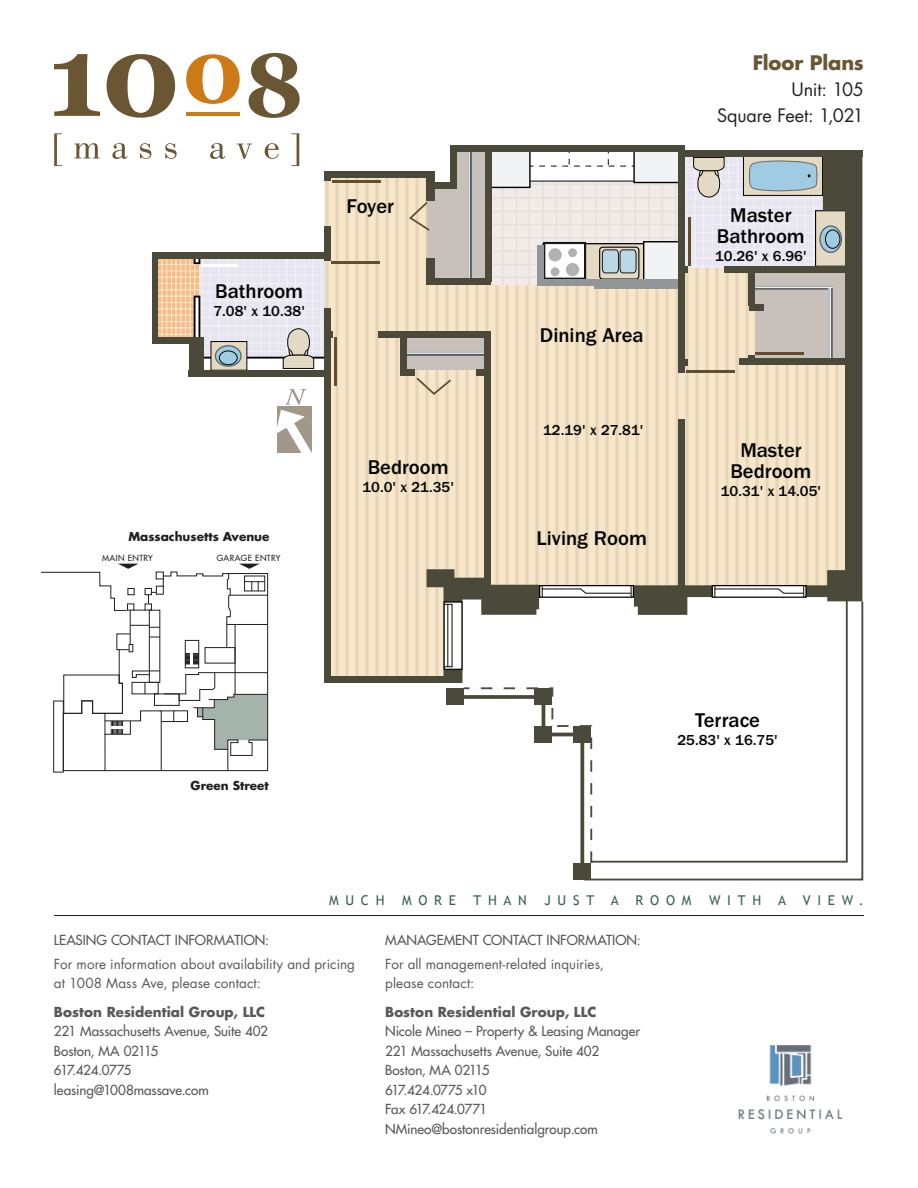
<style>
.page{position:relative;width:918px;height:1188px;background:#fff}
.page>*{position:absolute;margin:0;border:0;box-sizing:border-box;transform-origin:0 0}
.t1{font:500 20.7px/20.7px "Franklin Gothic";color:#040503;text-align:center}
.t2{font:700 19.5px "Futura";letter-spacing:-.005em;color:#6b5633}
.t3{font:18px/26.1px "Futura";letter-spacing:-.015em;color:#231f20;text-align:right}
.t4{font:500 15px "Franklin Gothic";color:#040503}
.t5{font:13.5px/19.5px "Futura";color:#57585a}
.t6{font:13.5px/19.5px "Futura";letter-spacing:.005em;color:#57585a}
.t7{font:700 13.5px "Futura";letter-spacing:.005em;color:#57585a}
.t8{font:13.5px "Trebuchet MS";letter-spacing:.5em;color:#376350}
.t9{font:700 12px "Futura";color:#231f20}
.t10{font:8.25px "Futura";letter-spacing:.05em;color:#231f20}
</style>
<div class="page">
<svg style="left:324px;top:177px;width:84px;height:500px;fill:#f7e7c8"></svg>
<div style="left:573px;top:863px;width:18px;height:17px;background:#4b4939"></div>
<svg style="left:583px;top:599px;width:281px;height:282px"></svg>
<svg style="left:200px;top:258px;width:125px;height:99px;fill:#e7e5f2"></svg>
<div style="left:194px;top:264px;width:6px;height:7px;border:1px solid #f7e7c8"></div>
<div style="left:194px;top:270px;width:6px;height:8px;border:1px solid #f7e7c8"></div>
<div style="left:194px;top:277px;width:6px;height:7px;border:1px solid #f7e7c8"></div>
<div style="left:194px;top:283px;width:6px;height:7px;border:1px solid #f7e7c8"></div>
<div style="left:194px;top:289px;width:6px;height:8px;border:1px solid #f7e7c8"></div>
<svg style="left:158px;top:258px;width:41px;height:80px"></svg>
<div style="left:200px;top:357px;width:127px;height:17px;border:2px solid #040503"></div>
<div style="left:211px;top:342px;width:36px;height:28px;background:#e4dac3"></div>
<div style="left:211px;top:341px;width:36px;height:30px;border:1px solid #040503"></div>
<svg style="left:215px;top:346px;width:26px;height:20px"></svg>
<div style="left:215px;top:345px;width:27px;height:22px;border:1px solid #636366;border-radius:50%"></div>
<div style="left:219px;top:351px;width:18px;height:14px;border:1px solid #040503;border-radius:50%"></div>
<svg style="left:283px;top:328px;width:31px;height:41px"></svg>
<div style="left:194px;top:253px;width:6px;height:11px;border:2px solid #040503"></div>
<div style="left:194px;top:296px;width:6px;height:44px;border:2px solid #040503"></div>
<div style="left:324px;top:309px;width:7px;height:374px;background:#4b4939"></div>
<div style="left:324px;top:226px;width:7px;height:35px;background:#4b4939"></div>
<div style="left:324px;top:171px;width:7px;height:9px;background:#4b4939"></div>
<div style="left:401px;top:337px;width:6px;height:34px;background:#4b4939"></div>
<div style="left:152px;top:252px;width:6px;height:92px;background:#4b4939"></div>
<div style="left:189px;top:340px;width:15px;height:32px;background:#4b4939"></div>
<div style="left:189px;top:370px;width:136px;height:6px;background:#4b4939"></div>
<div style="left:401px;top:370px;width:14px;height:6px;background:#4b4939"></div>
<div style="left:153px;top:338px;width:51px;height:6px;background:#4b4939"></div>
<div style="left:152px;top:252px;width:175px;height:6px;background:#4b4939"></div>
<div style="left:327px;top:171px;width:103px;height:6px;background:#4b4939"></div>
<div style="left:378px;top:331px;width:112px;height:6px;background:#4b4939"></div>
<svg style="left:331px;top:331px;width:2px;height:6px"></svg>
<div style="left:328px;top:677px;width:131px;height:6px;background:#4b4939"></div>
<hr style="left:331px;top:262px;width:49px;height:2px;background:#624e2e">
<hr style="left:332px;top:181px;width:48px;height:2px;background:#624e2e">
<hr style="left:201px;top:265px;width:37px;height:2px;background:#fff">
<hr style="left:334px;top:337px;width:3px;height:49px;background:#624e2e">
<svg style="left:408px;top:145px;width:454px;height:732px"></svg>
<div style="left:548px;top:645px;width:66px;height:24px;background:#fff"></div>
<div style="left:53px;top:701px;width:11px;height:71px;border:1px solid #231f20"></div>
<svg style="left:41px;top:564px;width:227px;height:207px"></svg>
<svg style="left:277px;top:389px;width:35px;height:64px"></svg>
<svg style="left:54px;top:133px;width:8px;height:33px"></svg>
<svg style="left:75px;top:143px;width:25px;height:15px"></svg>
<svg style="left:112px;top:143px;width:16px;height:16px"></svg>
<svg style="left:140px;top:143px;width:11px;height:16px"></svg>
<svg style="left:165px;top:143px;width:12px;height:16px"></svg>
<svg style="left:210px;top:143px;width:15px;height:16px"></svg>
<svg style="left:237px;top:144px;width:15px;height:15px"></svg>
<svg style="left:265px;top:143px;width:14px;height:16px"></svg>
<svg style="left:291px;top:133px;width:8px;height:33px"></svg>
<svg style="left:54px;top:54px;width:46px;height:62px"></svg>
<svg style="left:107px;top:54px;width:68px;height:64px"></svg>
<svg style="left:186px;top:54px;width:54px;height:50px"></svg>
<svg style="left:249px;top:53px;width:51px;height:65px"></svg>
<hr style="left:186px;top:113px;width:54px;height:3px;background:#cb7a16">
<hr style="left:54px;top:915px;width:810px;height:1px;background:#231f20">
<img style="left:738px;top:1045px;width:105px;height:89px">
<h1 class="t1" style="left:215px;top:281px;width:90px">Bathroom</h1>
<p class="t4" style="left:213px;top:303px;width:93px">7.08' x 10.38'</p>
<h1 class="t1" style="left:347px;top:196px;width:49px">Foyer</h1>
<p class="t9" style="left:128px;top:529px;width:143px">Massachusetts Avenue</p>
<p class="t10" style="left:102px;top:552px;width:52px">MAIN ENTRY</p>
<p class="t10" style="left:217px;top:552px;width:65px">GARAGE ENTRY</p>
<h1 class="t1" style="left:368px;top:457px;width:83px">Bedroom</h1>
<p class="t4" style="left:362px;top:479px;width:93px">10.0' x 21.35'</p>
<h1 class="t1" style="left:540px;top:325px;width:105px">Dining Area</h1>
<p class="t4" style="left:543px;top:422px;width:102px">12.19' x 27.81'</p>
<h1 class="t1" style="left:537px;top:528px;width:112px">Living Room</h1>
<h2 class="t2" style="left:753px;top:49px;width:113px">Floor Plans</h2>
<h3 class="t3" style="left:717px;top:76px;width:148px">Unit: 105<br>Square Feet: 1,021</h3>
<h1 class="t1" style="left:717px;top:205px;width:90px">Master<br>Bathroom</h1>
<p class="t4" style="left:715px;top:248px;width:93px">10.26' x 6.96'</p>
<h1 class="t1" style="left:730px;top:440px;width:83px">Master<br>Bedroom</h1>
<p class="t4" style="left:721px;top:482px;width:102px">10.31' x 14.05'</p>
<p class="t9" style="left:191px;top:777px;width:80px">Green Street</p>
<h1 class="t1" style="left:695px;top:710px;width:67px">Terrace</h1>
<p class="t4" style="left:677px;top:731px;width:102px">25.83' x 16.75'</p>
<p class="t8" style="left:329px;top:893px;width:57px">MUCH</p>
<p class="t8" style="left:402px;top:893px;width:56px">MORE</p>
<p class="t8" style="left:473px;top:893px;width:55px">THAN</p>
<p class="t8" style="left:544px;top:893px;width:148px">JUST A ROOM</p>
<p class="t8" style="left:709px;top:893px;width:156px">WITH A VIEW.</p>
<p class="t5" style="left:54px;top:930px;width:217px">LEASING CONTACT INFORMATION:</p>
<p class="t6" style="left:54px;top:954px;width:303px">For more information about availability and pricing at 1008 Mass Ave, please contact:</p>
<p class="t7" style="left:54px;top:1002px;width:213px">Boston Residential Group, LLC</p>
<p class="t5" style="left:54px;top:1022px;width:216px">221 Massachusetts Avenue, Suite 402<br>Boston, MA 02115<br>617.424.0775 leasing@1008massave.com</p>
<p class="t5" style="left:385px;top:930px;width:257px">MANAGEMENT CONTACT INFORMATION:</p>
<p class="t6" style="left:385px;top:954px;width:220px">For all management-related inquiries, please contact:</p>
<p class="t7" style="left:385px;top:1003px;width:213px">Boston Residential Group, LLC</p>
<p class="t5" style="left:385px;top:1022px;width:256px">Nicole Mineo – Property &amp; Leasing Manager<br>221 Massachusetts Avenue, Suite 402<br>Boston, MA 02115<br>617.424.0775 x10<br>Fax 617.424.0771<br>NMineo@bostonresidentialgroup.com</p>
</div>
